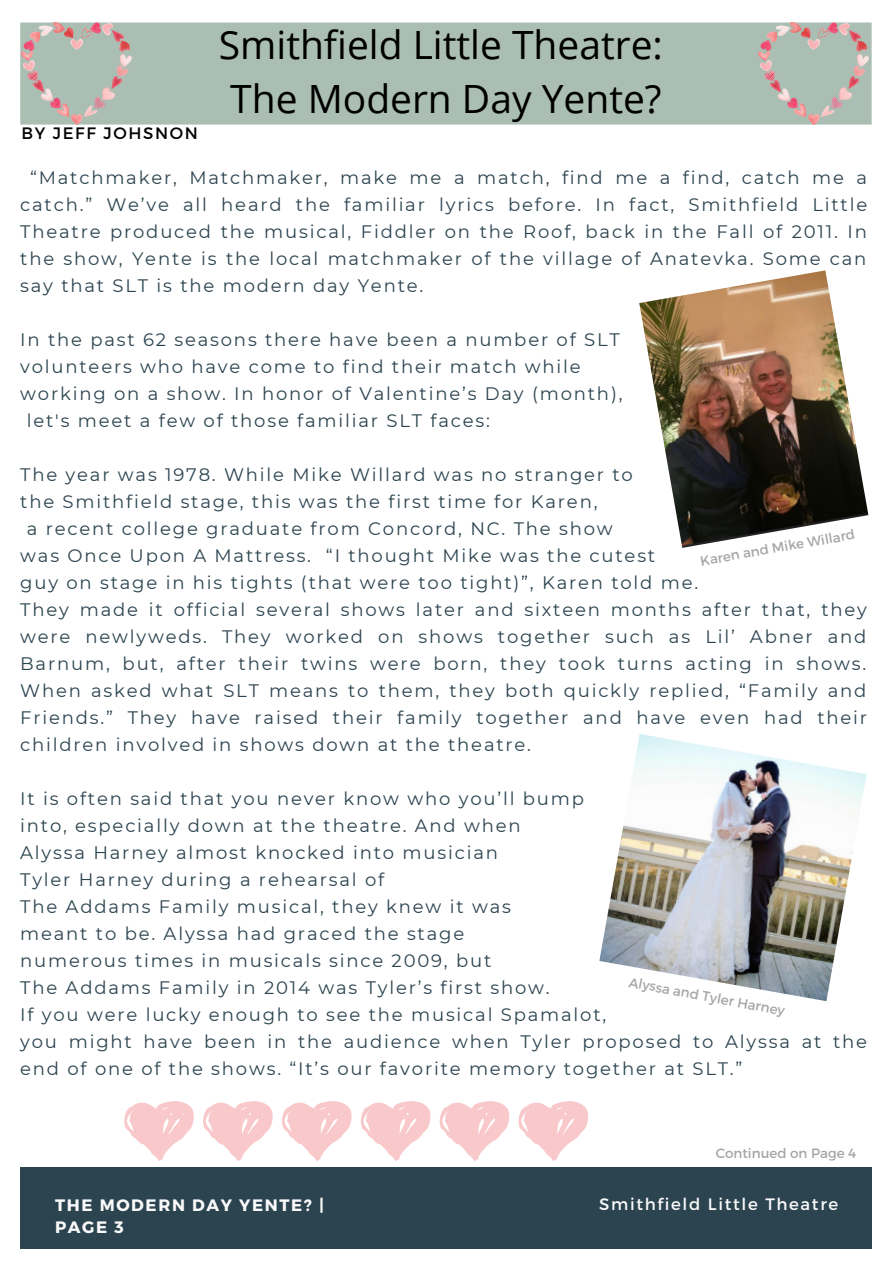
<style>
.page{position:relative;width:893px;height:1264px;background:#fff}
.page>*{position:absolute;margin:0;border:0;box-sizing:border-box;transform-origin:0 0}
.t1{font:39px/54px "Open Sans";color:#000}
.t2{font:18px/27px "Montserrat";letter-spacing:.1em;color:#2c4450;text-align:justify}
.t3{font:700 16.5px/22.5px "Montserrat";letter-spacing:.1em;color:#fafafa}
.t4{font:16.5px "Montserrat";letter-spacing:.1em;color:#fafafa}
.t5{font:16.5px "Montserrat";letter-spacing:.1em;color:#030203}
.t6{font:13.5px "Montserrat";color:#a6a6a6}
</style>
<div class="page">
<div style="left:20px;top:1167px;width:851px;height:81px;background:#2c4450"></div>
<div style="left:20px;top:22px;width:851px;height:103px;background:#aabeb3"></div>
<img style="left:21px;top:22px;width:111px;height:103px">
<img style="left:758px;top:22px;width:110px;height:103px">
<img style="left:639px;top:270px;width:229px;height:278px">
<img style="left:599px;top:734px;width:267px;height:267px">
<svg style="left:124px;top:1101px;width:464px;height:60px"></svg>
<p class="t5" style="left:21px;top:122px;width:178px">BY JEFF JOHSNON</p>
<h1 class="t1" style="left:219px;top:17px;width:445px">Smithfield Little Theatre:<br>The Modern Day Yente?</h1>
<p class="t2" style="left:20px;top:164px;width:848px;text-indent:10px">“Matchmaker, Matchmaker, make me a match, find me a find, catch me a catch.” We’ve all heard the familiar lyrics before. In fact, Smithfield Little Theatre produced the musical, Fiddler on the Roof, back in the Fall of 2011. In the show, Yente is the local matchmaker of the village of Anatevka. Some can say that SLT is the modern day Yente.</p>
<p class="t2" style="left:20px;top:326px;width:601px">In the past 62 seasons there have been a number of SLT</p>
<p class="t2" style="left:20px;top:353px;width:562px">volunteers who have come to find their match while</p>
<p class="t2" style="left:20px;top:380px;width:603px">working on a show. In honor of Valentine’s Day (month),</p>
<p class="t2" style="left:27px;top:407px;width:464px">let's meet a few of those familiar SLT faces:</p>
<p class="t2" style="left:20px;top:461px;width:614px">The year was 1978. While Mike Willard was no stranger to</p>
<p class="t2" style="left:20px;top:488px;width:578px">the Smithfield stage, this was the first time for Karen,</p>
<p class="t2" style="left:27px;top:515px;width:587px">a recent college graduate from Concord, NC. The show</p>
<p class="t2" style="left:20px;top:542px;width:636px">was Once Upon A Mattress. “I thought Mike was the cutest</p>
<p class="t2" style="left:20px;top:569px;width:679px">guy on stage in his tights (that were too tight)”, Karen told me.</p>
<p class="t2" style="left:20px;top:596px;width:848px">They made it official several shows later and sixteen months after that, they</p>
<p class="t2" style="left:20px;top:623px;width:847px">were newlyweds. They worked on shows together such as Lil’ Abner and</p>
<p class="t2" style="left:20px;top:650px;width:847px">Barnum, but, after their twins were born, they took turns acting in shows.</p>
<p class="t2" style="left:20px;top:677px;width:847px">When asked what SLT means to them, they both quickly replied, “Family and</p>
<p class="t2" style="left:20px;top:704px;width:848px">Friends.” They have raised their family together and have even had their</p>
<p class="t2" style="left:20px;top:731px;width:512px">children involved in shows down at the theatre.</p>
<p class="t6" style="left:698px;top:552px;width:158px;rotate:-10deg">Karen and Mike Willard</p>
<p class="t2" style="left:20px;top:785px;width:848px;text-align:left">It is often said that you never know who you’ll bump<br>into, especially down at the theatre. And when<br>Alyssa Harney almost knocked into musician<br>Tyler Harney during a rehearsal of<br>The Addams Family musical, they knew it was<br>meant to be. Alyssa had graced the stage<br>numerous times in musicals since 2009, but<br>The Addams Family in 2014 was Tyler’s first show.<br>If you were lucky enough to see the musical Spamalot,<br>you might have been in the audience when Tyler proposed to Alyssa at the end of one of the shows. “It’s our favorite memory together at SLT.”</p>
<p class="t6" style="left:630px;top:973px;width:160px;rotate:10deg">Alyssa and Tyler Harney</p>
<p class="t6" style="left:715px;top:1144px;width:142px">Continued on Page 4</p>
<p class="t3" style="left:55px;top:1192px;width:270px">THE MODERN DAY YENTE? |<br>PAGE 3</p>
<p class="t4" style="left:599px;top:1193px;width:240px">Smithfield Little Theatre</p>
</div>
